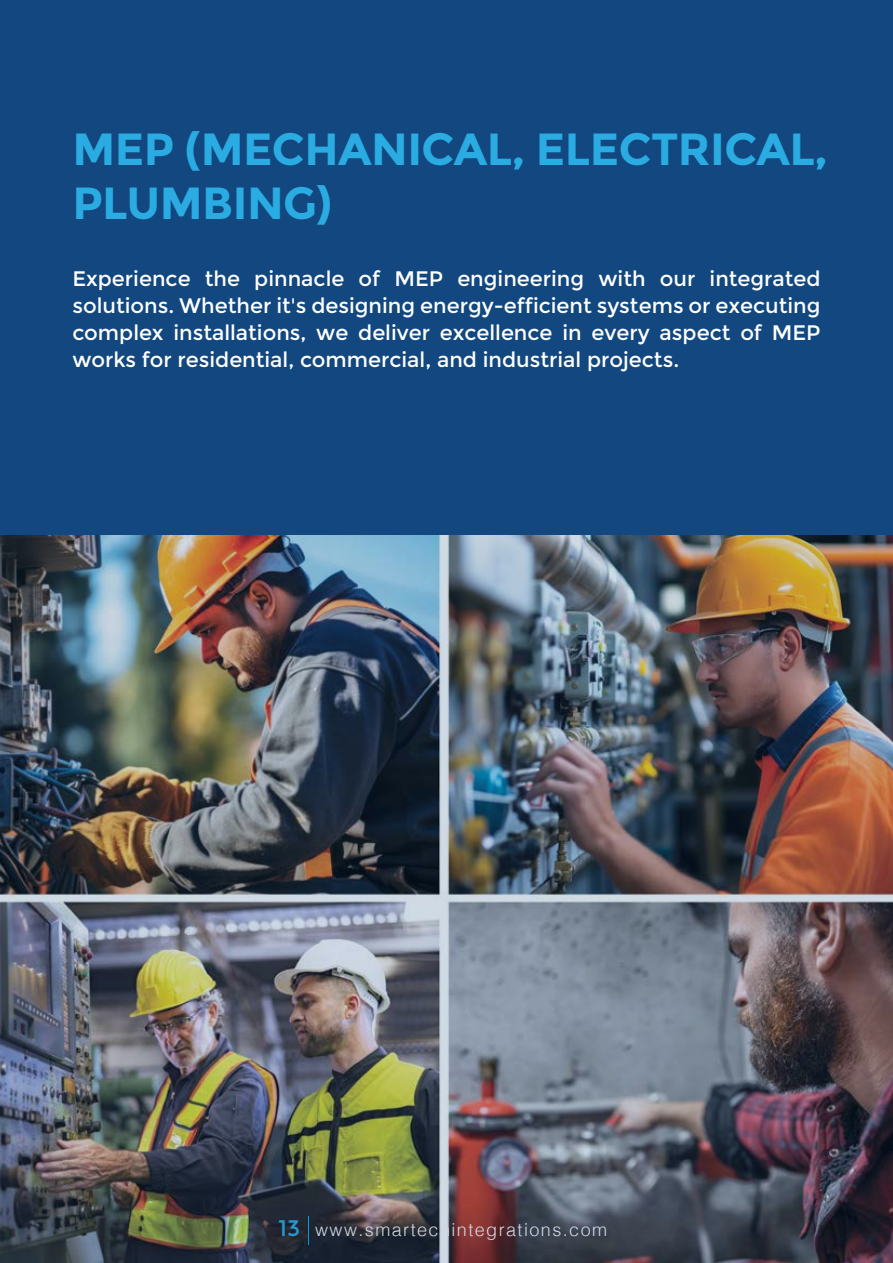
<style>
.page{position:relative;width:893px;height:1263px;background:#fff}
.page>*{position:absolute;margin:0;border:0;box-sizing:border-box;transform-origin:0 0}
.t1{font:700 45px/54px "Montserrat";letter-spacing:-.01em;color:#2aace2}
.t2{font:21px/27px "Montserrat";color:#fff;text-align:justify}
.t3{font:300 18px "Helvetica";letter-spacing:.08em;color:#fff}
.s1{font-family:"Montserrat";font-weight:400;font-size:22.5px;color:#2aace2}
</style>
<div class="page">
<div style="left:0;top:0;width:893px;height:535px;background:#12487f"></div>
<img style="left:0;top:535px;width:893px;height:728px">
<h1 class="t1" style="left:72px;top:122px;width:757px">MEP (MECHANICAL, ELECTRICAL,<br>PLUMBING)</h1>
<p class="t2" style="left:72px;top:265px;width:750px">Experience the pinnacle of MEP engineering with our integrated solutions. Whether it's designing energy-efficient systems or executing complex installations, we deliver excellence in every aspect of MEP works for residential, commercial, and industrial projects.</p>
<p class="t3" style="left:279px;top:1214px;width:330px"><span class="s1">13</span> www.smartechintegrations.com</p>
</div>
